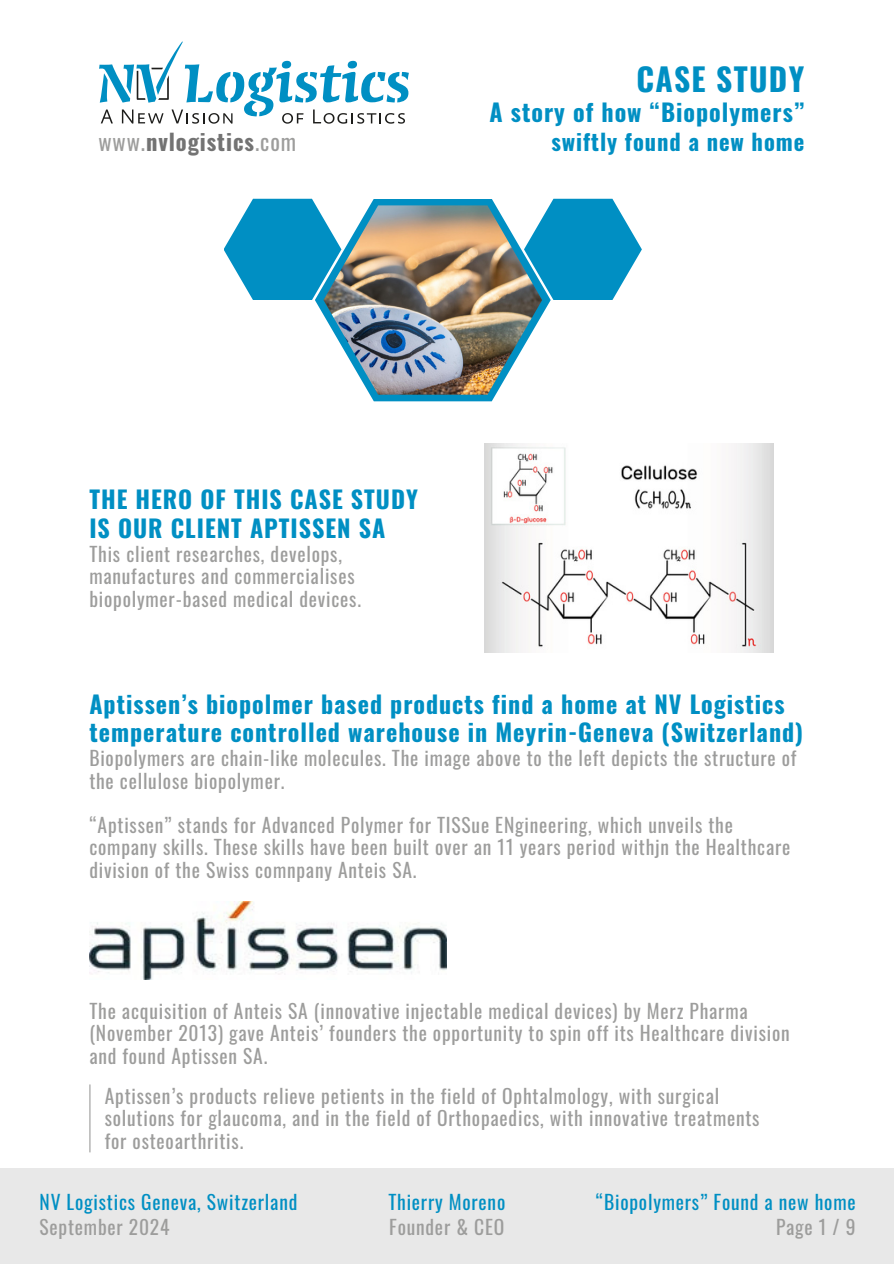
<style>
.page{position:relative;width:894px;height:1264px;background:#fff}
.page>*{position:absolute;margin:0;border:0;box-sizing:border-box;transform-origin:0 0}
.t1{font:700 31.5px "Oswald";letter-spacing:.04em;color:#008fc3}
.t2{font:700 24px/28.2px "Oswald";letter-spacing:.04em;color:#008fc3}
.t3{font:700 22.5px "Oswald";letter-spacing:.04em;color:#008fc3}
.t4{font:700 22.5px "Oswald";letter-spacing:.04em;color:#737373}
.t5{font:19.5px/22.5px "Oswald";letter-spacing:.04em;color:#9d9d9c}
.t6{font:19.5px "Oswald";letter-spacing:.04em;color:#008fc3}
.s1{font-weight:400;color:#9d9d9c}
</style>
<div class="page">
<svg style="left:315px;top:199px;width:235px;height:202px"></svg>
<img style="left:323px;top:205px;width:219px;height:190px">
<svg style="left:224px;top:199px;width:117px;height:101px"></svg>
<svg style="left:524px;top:199px;width:117px;height:101px"></svg>
<div style="left:0;top:1168px;width:893px;height:95px;background:#e8e8e8"></div>
<svg style="left:99px;top:41px;width:310px;height:83px"></svg>
<img style="left:484px;top:444px;width:289px;height:208px">
<img style="left:89px;top:901px;width:357px;height:78px">
<hr style="left:89px;top:1084px;width:1px;height:68px;background:#9d9d9c">
<h4 class="t4" style="left:98px;top:124px;width:199px"><span class="s1">www.</span>nvlogistics<span class="s1">.com</span></h4>
<h3 class="t1" style="left:636px;top:55px;width:169px">CASE STUDY</h3>
<p class="t2" style="left:489px;top:97px;width:316px">A story of how “Biopolymers”</p>
<p class="t3" style="left:551px;top:124px;width:254px">swiftly found a new home</p>
<p class="t2" style="left:89px;top:484px;width:330px">THE HERO OF THIS CASE STUDY<br>IS OUR CLIENT APTISSEN SA</p>
<p class="t5" style="left:89px;top:542px;width:273px">This client researches, develops, manufactures and commercialises biopolymer-based medical devices.</p>
<h3 class="t2" style="left:89px;top:689px;width:715px">Aptissen’s biopolmer based products find a home at NV Logistics temperature controlled warehouse in Meyrin-Geneva (Switzerland)</h3>
<p class="t5" style="left:89px;top:746px;width:708px">Biopolymers are chain-like molecules. The image above to the left depicts the structure of the cellulose biopolymer.</p>
<p class="t5" style="left:89px;top:812px;width:702px">“Aptissen” stands for Advanced Polymer for TISSue ENgineering, which unveils the company skills. These skills have been built over an 11 years period withjn the Healthcare division of the Swiss comnpany Anteis SA.</p>
<p class="t5" style="left:89px;top:998px;width:701px">The acquisition of Anteis SA (innovative injectable medical devices) by Merz Pharma (November 2013) gave Anteis’ founders the opportunity to spin off its Healthcare division and found Aptissen SA.</p>
<p class="t5" style="left:105px;top:1083px;width:656px">Aptissen’s products relieve petients in the field of Ophtalmology, with surgical solutions for glaucoma, and in the field of Orthopaedics, with innovative treatments for osteoarthritis.</p>
<p class="t6" style="left:40px;top:1186px;width:259px">NV Logistics Geneva, Switzerland</p>
<h2 class="t5" style="left:40px;top:1215px;width:131px">September 2024</h2>
<p class="t6" style="left:388px;top:1186px;width:118px">Thierry Moreno</p>
<p class="t5" style="left:389px;top:1215px;width:116px">Founder &amp; CEO</p>
<p class="t6" style="left:595px;top:1186px;width:261px">“Biopolymers” Found a new home</p>
<p class="t5" style="left:775px;top:1215px;width:81px">Page 1 / 9</p>
</div>
